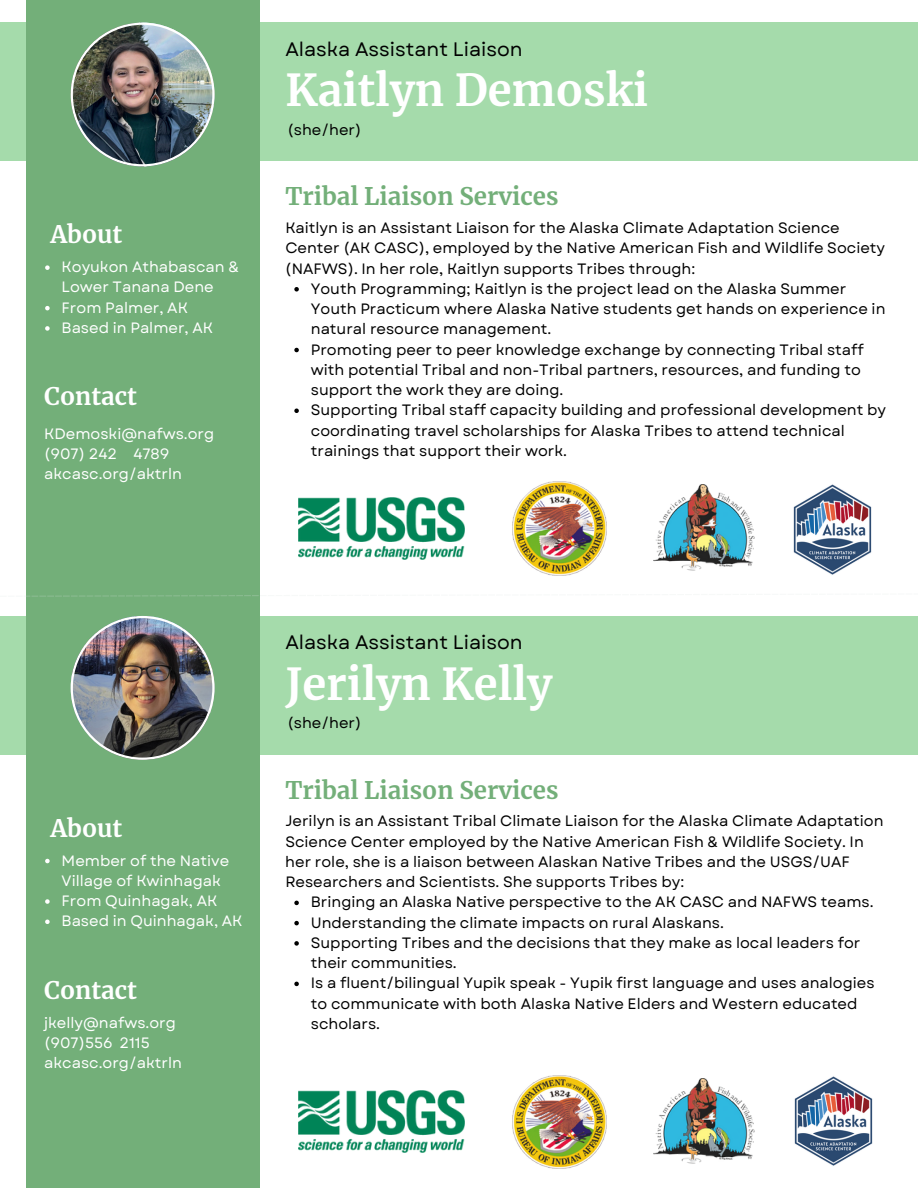
<style>
.page{position:relative;width:918px;height:1188px;background:#fff}
.page>*{position:absolute;margin:0;border:0;box-sizing:border-box;transform-origin:0 0}
.t1{font:700 43.5px "Merriweather";color:#fff}
.t2{font:700 24px "Merriweather";color:#73af79}
.t3{font:700 24px "Merriweather";color:#fff}
.t4{font:19.5px "Garet";color:#000}
.t5{font:15px "Garet";color:#000}
.t6{font:15px/20.2px "Garet";color:#fff}
</style>
<div class="page">
<div style="left:0;top:23px;width:918px;height:138px;background:#a5dbab"></div>
<div style="left:0;top:616px;width:918px;height:138px;background:#a5dbab"></div>
<div style="left:26px;top:0;width:233px;height:1188px;background:#73af79"></div>
<svg style="left:26px;top:593px;width:234px;height:4px"></svg>
<img style="left:71px;top:23px;width:144px;height:143px">
<svg style="left:45px;top:265px;width:5px;height:5px"></svg>
<svg style="left:45px;top:306px;width:5px;height:4px"></svg>
<svg style="left:45px;top:326px;width:5px;height:5px"></svg>
<svg style="left:294px;top:287px;width:5px;height:5px"></svg>
<svg style="left:294px;top:348px;width:5px;height:4px"></svg>
<svg style="left:294px;top:409px;width:5px;height:4px"></svg>
<img style="left:298px;top:497px;width:167px;height:62px">
<img style="left:513px;top:482px;width:93px;height:93px">
<img style="left:793px;top:484px;width:79px;height:91px">
<img style="left:653px;top:485px;width:102px;height:86px">
<svg style="left:45px;top:859px;width:5px;height:4px"></svg>
<svg style="left:45px;top:899px;width:5px;height:5px"></svg>
<svg style="left:45px;top:920px;width:5px;height:4px"></svg>
<svg style="left:294px;top:901px;width:5px;height:4px"></svg>
<svg style="left:294px;top:921px;width:5px;height:4px"></svg>
<svg style="left:294px;top:941px;width:5px;height:5px"></svg>
<svg style="left:294px;top:982px;width:5px;height:4px"></svg>
<img style="left:298px;top:1091px;width:167px;height:61px">
<img style="left:513px;top:1075px;width:93px;height:94px">
<img style="left:794px;top:1076px;width:79px;height:91px">
<img style="left:653px;top:1078px;width:102px;height:86px">
<img style="left:71px;top:616px;width:144px;height:144px">
<h2 class="t3" style="left:50px;top:220px;width:73px">About</h2>
<p class="t6" style="left:62px;top:257px;width:179px">Koyukon Athabascan &amp;<br>Lower Tanana Dene<br>From Palmer, AK<br>Based in Palmer, AK</p>
<h2 class="t3" style="left:44px;top:382px;width:94px">Contact</h2>
<p class="t6" style="left:44px;top:424px;width:171px">KDemoski@nafws.org (907) 242 4789 akcasc.org/aktrln</p>
<p class="t4" style="left:285px;top:35px;width:239px">Alaska Assistant Liaison</p>
<h1 class="t1" style="left:285px;top:64px;width:364px">Kaitlyn Demoski</h1>
<p class="t5" style="left:288px;top:119px;width:75px">(she/her)</p>
<h2 class="t2" style="left:285px;top:182px;width:275px">Tribal Liaison Services</h2>
<p class="t5" style="left:285px;top:217px;width:556px">Kaitlyn is an Assistant Liaison for the Alaska Climate Adaptation Science</p>
<p class="t5" style="left:285px;top:237px;width:601px">Center (AK CASC), employed by the Native American Fish and Wildlife Society</p>
<p class="t5" style="left:285px;top:257px;width:412px">(NAFWS). In her role, Kaitlyn supports Tribes through:</p>
<p class="t5" style="left:311px;top:278px;width:537px">Youth Programming; Kaitlyn is the project lead on the Alaska Summer</p>
<p class="t5" style="left:311px;top:298px;width:576px">Youth Practicum where Alaska Native students get hands on experience in</p>
<p class="t5" style="left:311px;top:318px;width:242px">natural resource management.</p>
<p class="t5" style="left:311px;top:338px;width:555px">Promoting peer to peer knowledge exchange by connecting Tribal staff</p>
<p class="t5" style="left:311px;top:359px;width:552px">with potential Tribal and non-Tribal partners, resources, and funding to</p>
<p class="t5" style="left:311px;top:379px;width:254px">support the work they are doing.</p>
<p class="t5" style="left:311px;top:399px;width:577px">Supporting Tribal staff capacity building and professional development by</p>
<p class="t5" style="left:311px;top:419px;width:536px">coordinating travel scholarships for Alaska Tribes to attend technical</p>
<p class="t5" style="left:311px;top:440px;width:258px">trainings that support their work.</p>
<h2 class="t3" style="left:50px;top:813px;width:73px">About</h2>
<p class="t6" style="left:62px;top:850px;width:182px">Member of the Native<br>Village of Kwinhagak<br>From Quinhagak, AK<br>Based in Quinhagak, AK</p>
<h2 class="t3" style="left:44px;top:975px;width:94px">Contact</h2>
<p class="t6" style="left:44px;top:1013px;width:139px">jkelly@nafws.org (907)556 2115 akcasc.org/aktrln</p>
<p class="t4" style="left:285px;top:629px;width:239px">Alaska Assistant Liaison</p>
<h1 class="t1" style="left:285px;top:657px;width:269px">Jerilyn Kelly</h1>
<p class="t5" style="left:288px;top:712px;width:75px">(she/her)</p>
<h2 class="t2" style="left:285px;top:775px;width:275px">Tribal Liaison Services</h2>
<p class="t5" style="left:285px;top:810px;width:600px">Jerilyn is an Assistant Tribal Climate Liaison for the Alaska Climate Adaptation</p>
<p class="t5" style="left:285px;top:831px;width:580px">Science Center employed by the Native American Fish &amp; Wildlife Society. In</p>
<p class="t5" style="left:285px;top:851px;width:566px">her role, she is a liaison between Alaskan Native Tribes and the USGS/UAF</p>
<p class="t5" style="left:285px;top:871px;width:400px">Researchers and Scientists. She supports Tribes by:</p>
<p class="t5" style="left:311px;top:891px;width:564px">Bringing an Alaska Native perspective to the AK CASC and NAFWS teams.</p>
<p class="t5" style="left:311px;top:912px;width:415px">Understanding the climate impacts on rural Alaskans.</p>
<p class="t5" style="left:311px;top:932px;width:551px">Supporting Tribes and the decisions that they make as local leaders for</p>
<p class="t5" style="left:311px;top:952px;width:147px">their communities.</p>
<p class="t5" style="left:311px;top:972px;width:565px">Is a fluent/bilingual Yupik speak - Yupik first language and uses analogies</p>
<p class="t5" style="left:311px;top:993px;width:548px">to communicate with both Alaska Native Elders and Western educated</p>
<p class="t5" style="left:311px;top:1013px;width:71px">scholars.</p>
</div>
